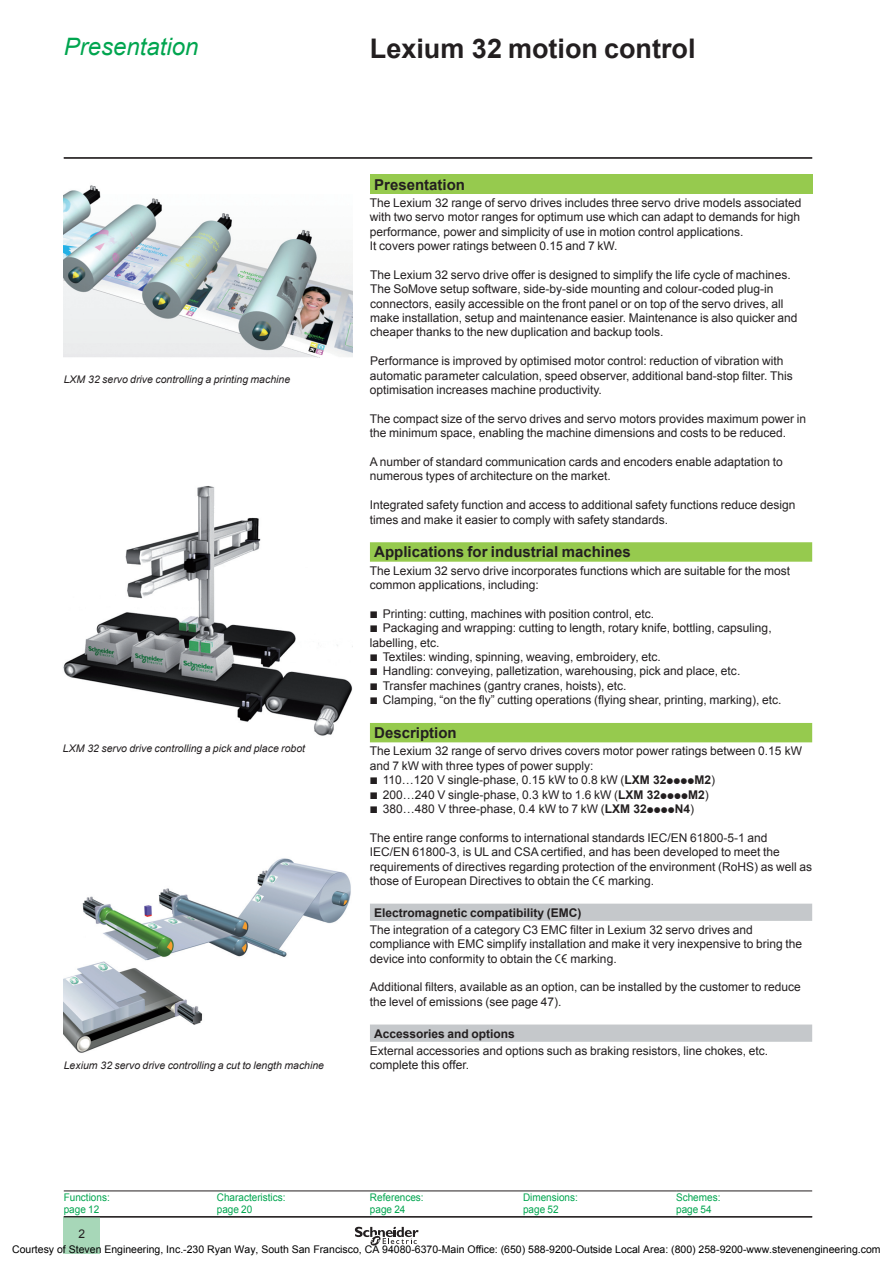
<style>
.page{position:relative;width:893px;height:1263px;background:#fff}
.page>*{position:absolute;margin:0;border:0;box-sizing:border-box;transform-origin:0 0}
.t1{font:700 27px "Arial";color:#231f20}
.t2{font:italic 24px "Arial";color:#00a54f}
.t3{font:700 15px "Arial";color:#231f20}
.t4{font:12px/14.4px "Arial";color:#231f20}
.t5{font:700 12px "Arial";color:#231f20}
.t6{font:10.5px "Arial";color:#000}
.t7{font:italic 10.5px "Arial";color:#231f20}
.t8{font:10.5px/12px "Arial";color:#00a54f;scale:.95 1}
.s1{font-family:"Graph Schneider"}
.s2{font-weight:700}
.s3{font-family:"Graph Schneider";font-weight:700}
</style>
<div class="page">
<hr style="left:64px;top:157px;width:748px;height:2px;background:#231f20">
<div style="left:64px;top:1217px;width:36px;height:37px;background:#a7d7b8"></div>
<hr style="left:64px;top:1216px;width:748px;height:1px;background:#231f20">
<svg style="left:355px;top:1226px;width:64px;height:20px"></svg>
<div style="left:370px;top:174px;width:442px;height:20px;background:#96ca4e"></div>
<svg style="left:370px;top:542px;width:442px;height:200px"></svg>
<svg style="left:370px;top:904px;width:442px;height:138px"></svg>
<hr style="left:676px;top:1191px;width:136px;height:1px;background:#231f20">
<hr style="left:64px;top:1191px;width:612px;height:1px;background:#231f20">
<img style="left:63px;top:486px;width:289px;height:250px">
<img style="left:64px;top:185px;width:288px;height:173px">
<img style="left:64px;top:858px;width:287px;height:195px">
<h2 class="t2" style="left:64px;top:31px;width:136px">Presentation</h2>
<h1 class="t1" style="left:370px;top:30px;width:327px">Lexium 32 motion control</h1>
<p class="t7" style="left:64px;top:372px;width:228px">LXM 32 servo drive controlling a printing machine</p>
<p class="t7" style="left:63px;top:742px;width:244px">LXM 32 servo drive controlling a pick and place robot</p>
<p class="t7" style="left:64px;top:1058px;width:262px">Lexium 32 servo drive controlling a cut to length machine</p>
<p class="t3" style="left:374px;top:174px;width:92px">Presentation</p>
<p class="t4" style="left:370px;top:195px;width:433px">The Lexium 32 range of servo drives includes three servo drive models associated with two servo motor ranges for optimum use which can adapt to demands for high performance, power and simplicity of use in motion control applications.<br>It covers power ratings between 0.1 5 and 7 kW.</p>
<p class="t4" style="left:370px;top:267px;width:429px">The Lexium 32 servo drive offer is designed to simplify the life cycle of machines.<br>The SoMove setup software, side-by-side mounting and colour-coded plug-in connectors, easily accessible on the front panel or on top of the servo drives, all make installation, setup and maintenance easier. Maintenance is also quicker and cheaper thanks to the new duplication and backup tools.</p>
<p class="t4" style="left:370px;top:354px;width:424px">Performance is improved by optimised motor control: reduction of vibration with automatic parameter calculation, speed observer, additional band-stop filter. This optimisation increases machine productivity.</p>
<p class="t4" style="left:370px;top:411px;width:438px">The compact size of the servo drives and servo motors provides maximum power in the minimum space, enabling the machine dimensions and costs to be reduced.</p>
<p class="t4" style="left:370px;top:455px;width:414px">A number of standard communication cards and encoders enable adaptation to numerous types of architecture on the market.</p>
<p class="t4" style="left:370px;top:498px;width:427px">Integrated safety function and access to additional safety functions reduce design times and make it easier to comply with safety standards.</p>
<p class="t3" style="left:374px;top:542px;width:258px">Applications for industrial machines</p>
<p class="t4" style="left:370px;top:563px;width:422px">The Lexium 32 servo drive incorporates functions which are suitable for the most common applications, including:</p>
<p class="t4" style="left:370px;top:607px;width:413px"><span class="s1">b</span> Printing: cutting, machines with position control, etc.<br><span class="s1">b</span> Packaging and wrapping: cutting to length, rotary knife, bottling, capsuling, labelling, etc.<br><span class="s1">b</span> Textiles: winding, spinning, weaving, embroidery, etc.<br><span class="s1">b</span> Handling: conveying, palletization, warehousing, pick and place, etc.<br><span class="s1">b</span> Transfer machines (gantry cranes, hoists), etc.<br><span class="s1">b</span> Clamping, “on the fly” cutting operations (flying shear, printing, marking), etc.</p>
<p class="t3" style="left:374px;top:723px;width:84px">Description</p>
<p class="t4" style="left:370px;top:744px;width:434px">The Lexium 32 range of servo drives covers motor power ratings between 0.1 5 kW and 7 kW with three types of power supply:<br><span class="s1">b</span> 11 0…1 20 V single-phase, 0.1 5 kW to 0.8 kW (<span class="s2">LXM 32</span><span class="s3">pppp</span><span class="s2">M2</span>)<br><span class="s1">b</span> 200…240 V single-phase, 0. 3 kW to 1.6 kW (<span class="s2">LXM 32</span><span class="s3">pppp</span><span class="s2">M2</span>)<br><span class="s1">b</span> 380…480 V three-phase, 0.4 kW to 7 kW (<span class="s2">LXM 32</span><span class="s3">pppp</span><span class="s2">N4</span>)</p>
<p class="t4" style="left:370px;top:830px;width:444px">The entire range conforms to international standards IEC/EN 61 800-5-1 and<br>IEC/EN 61800-3, is UL and CSA certified, and has been developed to meet the requirements of directives regarding protection of the environment (RoHS) as well as those of European Directives to obtain the <span class="s1">e</span> marking.</p>
<p class="t5" style="left:374px;top:904px;width:209px">Electromagnetic compatibility (EMC)</p>
<p class="t4" style="left:370px;top:922px;width:434px">The integration of a category C3 EMC filter in Lexium 32 servo drives and compliance with EMC simplify installation and make it very inexpensive to bring the device into conformity to obtain the <span class="s1">e</span> marking.</p>
<p class="t4" style="left:370px;top:980px;width:432px">Additional filters, available as an option, can be installed by the customer to reduce the level of emissions (see page 47).</p>
<p class="t5" style="left:374px;top:1025px;width:142px">Accessories and options</p>
<p class="t4" style="left:370px;top:1043px;width:397px">External accessories and options such as braking resistors, line chokes, etc. complete this offer.</p>
<p class="t8" style="left:64px;top:1191px;width:50px">Functions: page 1 2</p>
<p class="t8" style="left:217px;top:1191px;width:74px">Characteristics: page 20</p>
<p class="t8" style="left:370px;top:1191px;width:58px">References: page 24</p>
<p class="t8" style="left:523px;top:1191px;width:59px">Dimensions: page 52</p>
<p class="t8" style="left:676px;top:1191px;width:48px">Schemes: page 54</p>
<p class="t6" style="left:12px;top:1242px;width:870px">Courtesy of Steven Engineering, Inc.-230 Ryan Way, South San Francisco, CA 94080-6370-Main Office: (650) 588-9200-Outside Local Area: (800) 258-9200-www.stevenengineering.com</p>
</div>
